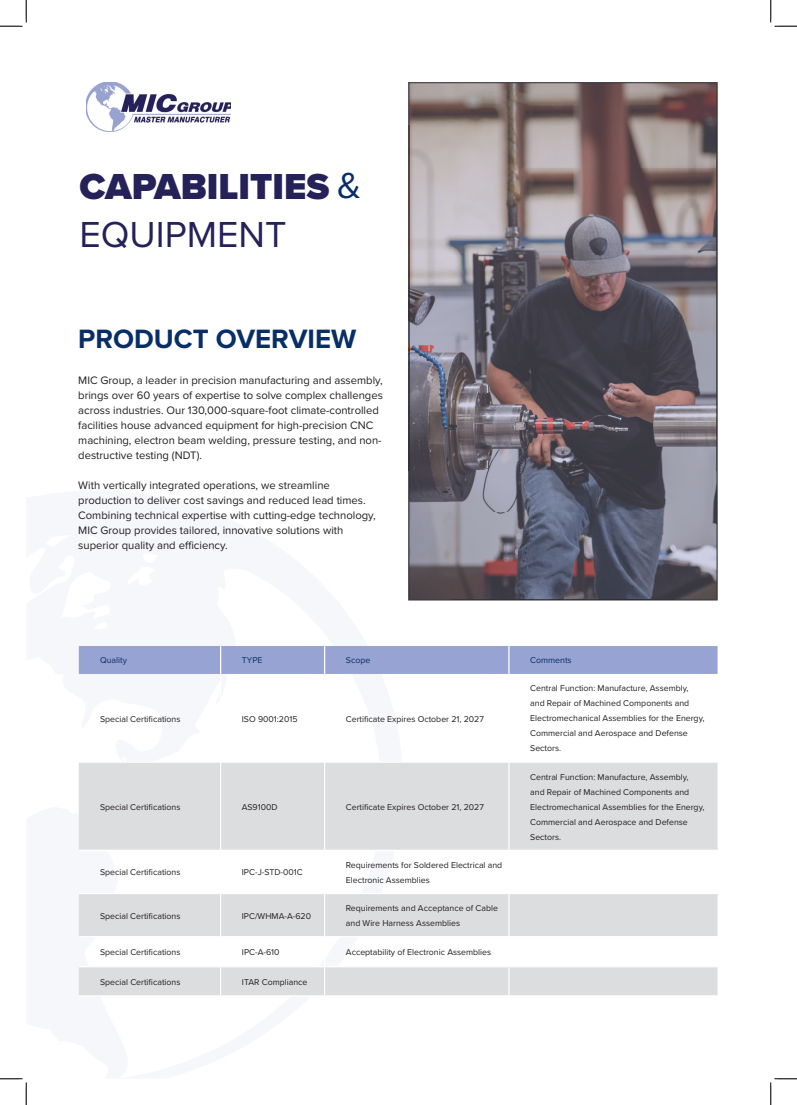
<style>
.page{position:relative;width:797px;height:1105px;background:#fff}
.page>*{position:absolute;margin:0;border:0;box-sizing:border-box;transform-origin:0 0}
.t1{font:900 37.5px "Proxima Nova";color:#252159}
.t2{font:37.5px "Proxima Nova";color:#252159}
.t3{font:700 27.5px "Proxima Nova";color:#072e66}
.t4{font:11.25px/15px "Proxima Nova";color:#231f20}
.t5{font:8.75px/15px "Proxima Nova";color:#231f20}
.t6{font:8.75px "Proxima Nova";color:#072e66}
.s1{font-weight:400;color:#072e66}
</style>
<div class="page">
<svg style="left:408px;top:82px;width:309px;height:518px;background:#767079"></svg>
<img style="left:409px;top:83px;width:308px;height:43px">
<img style="left:409px;top:126px;width:1px;height:344px">
<img style="left:716px;top:126px;width:1px;height:344px">
<img style="left:409px;top:470px;width:44px;height:130px">
<img style="left:673px;top:470px;width:44px;height:130px">
<img style="left:452px;top:599px;width:221px;height:1px">
<img style="left:86px;top:82px;width:145px;height:49px">
<svg style="left:79px;top:763px;width:638px;height:232px;fill:#dcdddf"></svg>
<div style="left:79px;top:646px;width:638px;height:28px;background:#97a3d2"></div>
<hr style="left:220px;top:763px;width:1px;height:87px;background:#fff">
<hr style="left:324px;top:763px;width:1px;height:87px;background:#fff">
<hr style="left:508px;top:763px;width:1px;height:87px;background:#fff">
<hr style="left:79px;top:850px;width:142px;height:1px;background:#fff">
<hr style="left:221px;top:850px;width:103px;height:1px;background:#fff">
<hr style="left:220px;top:851px;width:1px;height:42px;background:#fff">
<hr style="left:324px;top:850px;width:185px;height:1px;background:#fff">
<hr style="left:324px;top:851px;width:1px;height:42px;background:#fff">
<hr style="left:509px;top:850px;width:208px;height:1px;background:#fff">
<hr style="left:508px;top:851px;width:1px;height:42px;background:#fff">
<hr style="left:79px;top:893px;width:142px;height:1px;background:#fff">
<hr style="left:221px;top:893px;width:103px;height:1px;background:#fff">
<hr style="left:220px;top:894px;width:1px;height:42px;background:#fff">
<hr style="left:324px;top:893px;width:185px;height:1px;background:#fff">
<hr style="left:324px;top:894px;width:1px;height:42px;background:#fff">
<hr style="left:509px;top:893px;width:208px;height:1px;background:#fff">
<hr style="left:508px;top:894px;width:1px;height:42px;background:#fff">
<hr style="left:79px;top:936px;width:142px;height:1px;background:#fff">
<hr style="left:221px;top:936px;width:103px;height:1px;background:#fff">
<hr style="left:324px;top:936px;width:185px;height:1px;background:#fff">
<hr style="left:509px;top:936px;width:208px;height:1px;background:#fff">
<hr style="left:79px;top:966px;width:142px;height:1px;background:#fff">
<hr style="left:221px;top:966px;width:103px;height:1px;background:#fff">
<svg style="left:220px;top:937px;width:1px;height:58px"></svg>
<hr style="left:324px;top:966px;width:185px;height:1px;background:#fff">
<svg style="left:324px;top:937px;width:1px;height:58px"></svg>
<hr style="left:509px;top:966px;width:208px;height:1px;background:#fff">
<svg style="left:508px;top:937px;width:1px;height:58px"></svg>
<svg style="left:0;top:0;width:27px;height:27px"></svg>
<svg style="left:0;top:1078px;width:27px;height:27px"></svg>
<svg style="left:770px;top:0;width:27px;height:27px"></svg>
<svg style="left:770px;top:1078px;width:27px;height:27px"></svg>
<h1 class="t1" style="left:79px;top:159px;width:283px">CAPABILITIES <span class="s1">&amp;</span></h1>
<h1 class="t2" style="left:79px;top:206px;width:208px">EQUIPMENT</h1>
<h2 class="t3" style="left:78px;top:319px;width:279px">PRODUCT OVERVIEW</h2>
<p class="t4" style="left:78px;top:372px;width:306px">MIC Group, a leader in precision manufacturing and assembly, brings over 60 years of expertise to solve complex challenges across industries. Our 130,000-square-foot climate-controlled facilities house advanced equipment for high-precision CNC machining, electron beam welding, pressure testing, and non&shy;destructive testing (NDT).</p>
<p class="t4" style="left:78px;top:477px;width:299px">With vertically integrated operations, we streamline production to deliver cost savings and reduced lead times.<br>Combining technical expertise with cutting-edge technology, MIC Group provides tailored, innovative solutions with superior quality and efficiency.</p>
<p class="t6" style="left:100px;top:653px;width:28px">Quality</p>
<p class="t6" style="left:242px;top:653px;width:22px">TYPE</p>
<p class="t6" style="left:346px;top:653px;width:26px">Scope</p>
<p class="t6" style="left:530px;top:653px;width:43px">Comments</p>
<p class="t5" style="left:100px;top:711px;width:82px">Special Certifications</p>
<p class="t5" style="left:242px;top:711px;width:57px">ISO 9001:2015</p>
<p class="t5" style="left:346px;top:711px;width:140px">Certificate Expires October 21, 2027</p>
<p class="t5" style="left:100px;top:799px;width:82px">Special Certifications</p>
<p class="t5" style="left:242px;top:799px;width:37px">AS9100D</p>
<p class="t5" style="left:346px;top:799px;width:140px">Certificate Expires October 21, 2027</p>
<p class="t5" style="left:100px;top:864px;width:82px">Special Certifications</p>
<p class="t5" style="left:242px;top:864px;width:62px">IPC-J-STD-001C</p>
<p class="t5" style="left:346px;top:857px;width:158px">Requirements for Soldered Electrical and<br>Electronic Assemblies</p>
<p class="t5" style="left:100px;top:908px;width:82px">Special Certifications</p>
<p class="t5" style="left:242px;top:908px;width:71px">IPC/WHMA-A-620</p>
<p class="t5" style="left:346px;top:900px;width:154px">Requirements and Acceptance of Cable and Wire Harness Assemblies</p>
<p class="t5" style="left:100px;top:944px;width:82px">Special Certifications</p>
<p class="t5" style="left:242px;top:944px;width:39px">IPC-A-610</p>
<p class="t5" style="left:346px;top:944px;width:147px">Acceptability of Electronic Assemblies</p>
<p class="t5" style="left:100px;top:974px;width:82px">Special Certifications</p>
<p class="t5" style="left:242px;top:974px;width:67px">ITAR Compliance</p>
<p class="t5" style="left:530px;top:681px;width:176px">Central Function: Manufacture, Assembly, and Repair of Machined Components and Electromechanical Assemblies for the Energy, Commercial and Aerospace and Defense Sectors.</p>
<p class="t5" style="left:530px;top:769px;width:176px">Central Function: Manufacture, Assembly, and Repair of Machined Components and Electromechanical Assemblies for the Energy, Commercial and Aerospace and Defense Sectors.</p>
</div>
